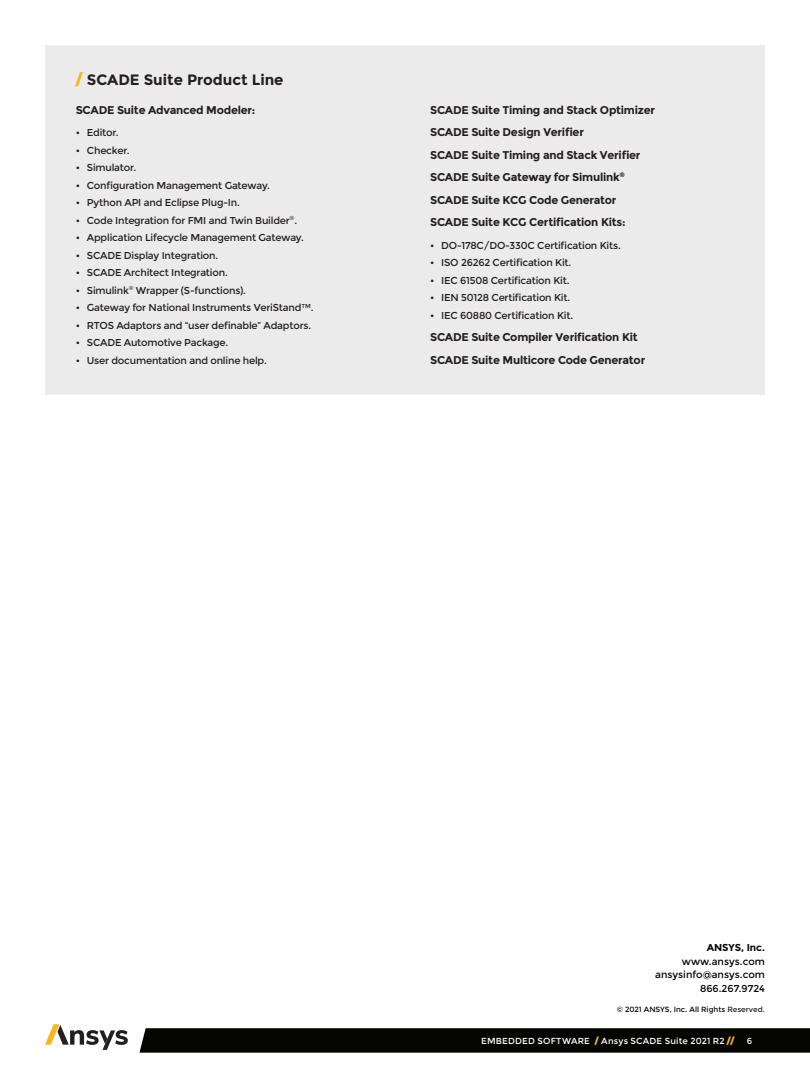
<style>
.page{position:relative;width:810px;height:1080px;background:#fff}
.page>*{position:absolute;margin:0;border:0;box-sizing:border-box;transform-origin:0 0}
.t1{font:700 15px "Montserrat";color:#231f20}
.t2{font:700 11.25px/22.5px "Montserrat";letter-spacing:-.02em;color:#231f20}
.t3{font:10px "Montserrat";letter-spacing:-.02em;color:#231f20}
.t4{font:10px/13.8px "Montserrat";color:#040503;text-align:right}
.t5{font:700 10px "Montserrat";letter-spacing:-.005em;color:#040503}
.t6{font:8.75px "Montserrat";letter-spacing:.02em;color:#fff}
.t7{font:7.5px "Montserrat";color:#040503}
.s1{font-weight:900;color:#fcb61c}
.s2{color:#231f20}
</style>
<div class="page">
<svg style="left:140px;top:1028px;width:670px;height:25px;background:#0a0b09"></svg>
<svg style="left:45px;top:1024px;width:83px;height:26px"></svg>
<div style="left:45px;top:45px;width:720px;height:349px;background:#ebebeb"></div>
<h1 class="t1" style="left:76px;top:71px;width:209px"><span class="s1">/</span> SCADE Suite Product Line</h1>
<p class="t2" style="left:76px;top:99px;width:181px">SCADE Suite Advanced Modeler:</p>
<p class="t3" style="left:76px;top:127px;width:45px">• Editor.</p>
<p class="t3" style="left:76px;top:144px;width:55px">• Checker.</p>
<p class="t3" style="left:76px;top:162px;width:62px">• Simulator.</p>
<p class="t3" style="left:76px;top:179px;width:196px">• Configuration Management Gateway.</p>
<p class="t3" style="left:76px;top:197px;width:166px">• Python API and Eclipse Plug-In.</p>
<p class="t3" style="left:76px;top:214px;width:223px">• Code Integration for FMI and Twin Builder<sup>®</sup>.</p>
<p class="t3" style="left:76px;top:232px;width:230px">• Application Lifecycle Management Gateway.</p>
<p class="t3" style="left:76px;top:249px;width:144px">• SCADE Display Integration.</p>
<p class="t3" style="left:76px;top:267px;width:154px">• SCADE Architect Integration.</p>
<p class="t3" style="left:76px;top:284px;width:172px">• Simulink<sup>®</sup> Wrapper (S-functions).</p>
<p class="t3" style="left:76px;top:302px;width:240px">• Gateway for National Instruments VeriStand™.</p>
<p class="t3" style="left:76px;top:319px;width:237px">• RTOS Adaptors and “user definable” Adaptors.</p>
<p class="t3" style="left:76px;top:337px;width:154px">• SCADE Automotive Package.</p>
<p class="t3" style="left:76px;top:354px;width:193px">• User documentation and online help.</p>
<p class="t2" style="left:430px;top:98px;width:227px">SCADE Suite Timing and Stack Optimizer SCADE Suite Design Verifier<br>SCADE Suite Timing and Stack Verifier SCADE Suite Gateway for Simulink<sup>® </sup>SCADE Suite KCG Code Generator SCADE Suite KCG Certification Kits:</p>
<p class="t3" style="left:430px;top:239px;width:192px">• DO-178C/DO-330C Certification Kits.</p>
<p class="t3" style="left:430px;top:257px;width:143px">• ISO 26262 Certification Kit.</p>
<p class="t3" style="left:430px;top:274px;width:141px">• IEC 61508 Certification Kit.</p>
<p class="t3" style="left:430px;top:292px;width:142px">• IEN 50128 Certification Kit.</p>
<p class="t3" style="left:430px;top:309px;width:145px">• IEC 60880 Certification Kit.</p>
<p class="t2" style="left:430px;top:326px;width:217px">SCADE Suite Compiler Verification Kit<br>SCADE Suite Multicore Code Generator</p>
<p class="t5" style="left:707px;top:941px;width:60px">ANSYS, Inc.</p>
<p class="t4" style="left:655px;top:954px;width:111px">www.ansys.com ansysinfo@ansys.com<br>866.267.9724</p>
<p class="t7" style="left:617px;top:1005px;width:150px">© 2021 ANSYS, Inc. All Rights <span class="s2">Reserved.</span></p>
<p class="t6" style="left:481px;top:1036px;width:255px">EMBEDDED SOFTWARE <span class="s1">/</span> Ansys SCADE Suite 2021 R2 <span class="s1">//</span></p>
<p class="t6" style="left:747px;top:1036px;width:7px">6</p>
</div>
